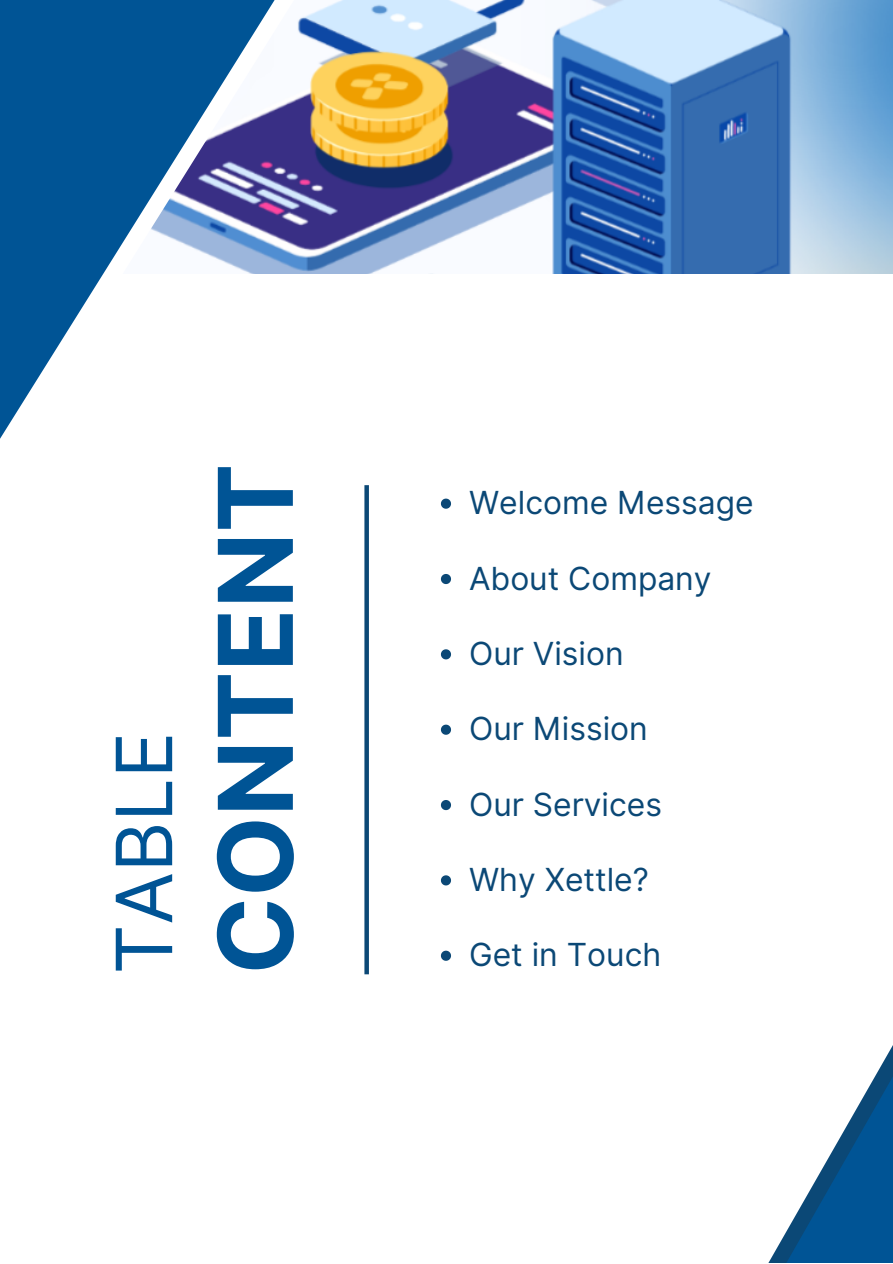
<style>
.page{position:relative;width:893px;height:1264px;background:#fff}
.page>*{position:absolute;margin:0;border:0;box-sizing:border-box;transform-origin:0 0}
.t1{font:700 103.05px "Inter";color:#005495}
.t2{font:77.55px "Inter";color:#005495}
.t3{font:31.8px "Inter";color:#0b4876}
</style>
<div class="page">
<img style="left:481px;top:0;width:411px;height:273px">
<svg style="left:769px;top:1047px;width:123px;height:215px"></svg>
<div style="left:364px;top:485px;width:5px;height:489px;background:#0b4876"></div>
<svg style="left:364px;top:9px;width:117px;height:557px"></svg>
<svg style="left:0;top:0;width:472px;height:548px"></svg>
<svg style="left:441px;top:498px;width:10px;height:10px"></svg>
<svg style="left:441px;top:574px;width:10px;height:10px"></svg>
<svg style="left:441px;top:649px;width:10px;height:10px"></svg>
<svg style="left:441px;top:724px;width:10px;height:10px"></svg>
<svg style="left:441px;top:800px;width:10px;height:10px"></svg>
<svg style="left:441px;top:875px;width:10px;height:10px"></svg>
<svg style="left:441px;top:950px;width:10px;height:10px"></svg>
<p class="t2" style="left:98px;top:974px;width:244px;rotate:-90deg">TABLE</p>
<p class="t1" style="left:194px;top:974px;width:512px;rotate:-90deg">CONTENT</p>
<p class="t3" style="left:469px;top:484px;width:286px">Welcome Message</p>
<p class="t3" style="left:469px;top:559px;width:244px">About Company</p>
<p class="t3" style="left:469px;top:634px;width:156px">Our Vision</p>
<p class="t3" style="left:469px;top:709px;width:180px">Our Mission</p>
<p class="t3" style="left:469px;top:785px;width:194px">Our Services</p>
<p class="t3" style="left:469px;top:860px;width:181px">Why Xettle?</p>
<p class="t3" style="left:469px;top:935px;width:193px">Get in Touch</p>
</div>
